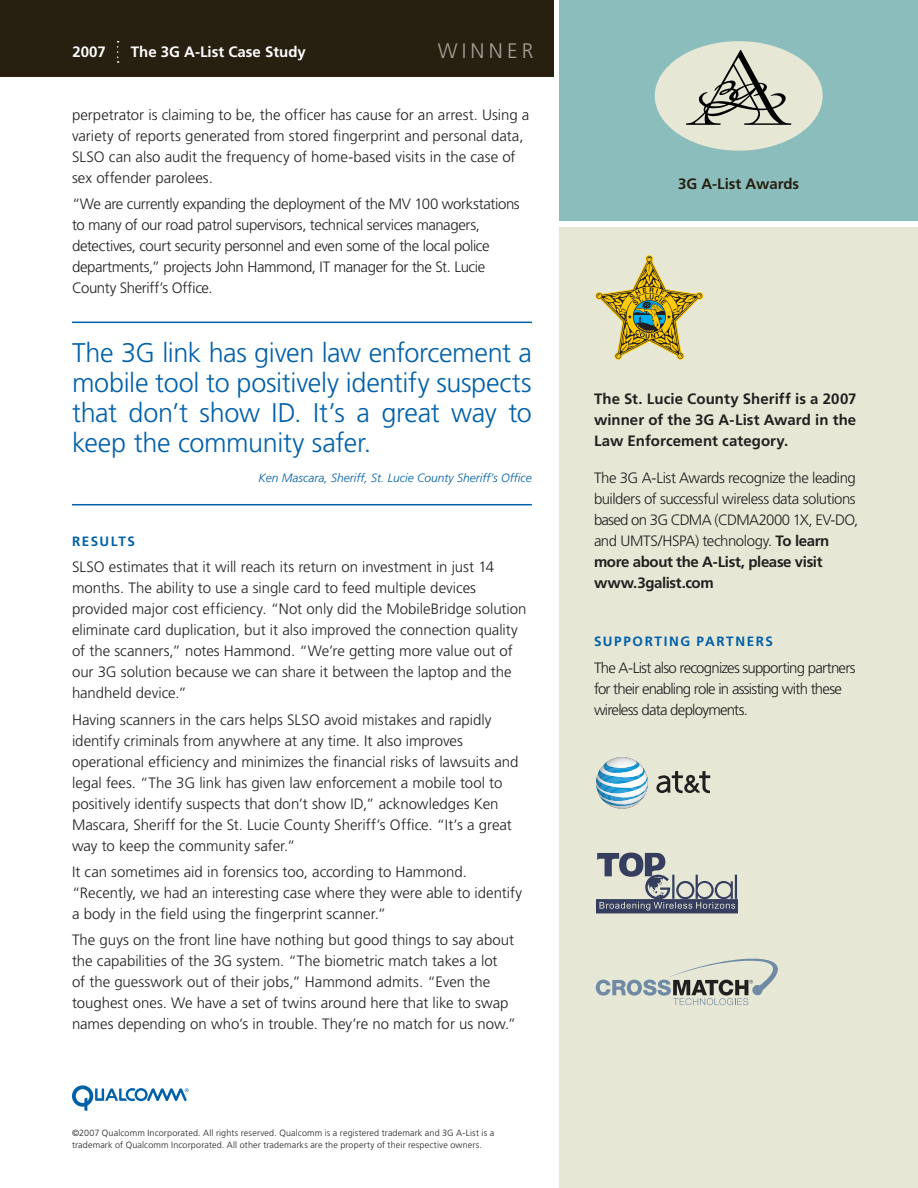
<style>
.page{position:relative;width:918px;height:1188px;background:#fff}
.page>*{position:absolute;margin:0;border:0;box-sizing:border-box;transform-origin:0 0}
.t1{font:300 27px/30px "Frutiger";letter-spacing:-.015em;color:#0060a9;text-align:justify}
.t2{font:300 21px "Frutiger";letter-spacing:.2em;color:#a79f98}
.t3{font:300 15px/21px "Frutiger";letter-spacing:-.005em;color:#231f20}
.t4{font:300 15px/21px "Frutiger";letter-spacing:-.025em;color:#231f20}
.t5{font:300 15px/21px "Frutiger";letter-spacing:-.035em;color:#231f20}
.t6{font:300 15px/21px "Frutiger";letter-spacing:-.05em;color:#231f20}
.t7{font:700 15px/21px "Frutiger";letter-spacing:.005em;color:#231f20;text-align:justify}
.t8{font:700 15px "Frutiger";color:#fff}
.t9{font:700 15px "Frutiger";color:#271f10}
.t10{font:700 13.5px "Frutiger";letter-spacing:.115em;color:#0060a9}
.t11{font:italic 300 12px "Frutiger";color:#0060a9}
.t12{font:300 9px/12px "Frutiger";letter-spacing:.015em;color:#231f20}
.s1{font-weight:700}
</style>
<div class="page">
<div style="left:559px;top:227px;width:359px;height:961px;background:#e7e7d6"></div>
<div style="left:0;top:0;width:554px;height:77px;background:#271f10"></div>
<svg style="left:117px;top:41px;width:2px;height:22px"></svg>
<div style="left:560px;top:0;width:358px;height:221px;background:#8cbdbd"></div>
<svg style="left:72px;top:1085px;width:117px;height:26px"></svg>
<div style="left:655px;top:41px;width:168px;height:110px;background:#e7e7d6;border-radius:50%"></div>
<svg style="left:686px;top:50px;width:105px;height:75px"></svg>
<svg style="left:656px;top:771px;width:54px;height:22px"></svg>
<svg style="left:596px;top:757px;width:52px;height:52px"></svg>
<svg style="left:604px;top:761px;width:42px;height:42px"></svg>
<svg style="left:605px;top:761px;width:41px;height:41px"></svg>
<svg style="left:606px;top:761px;width:40px;height:41px"></svg>
<svg style="left:606px;top:762px;width:40px;height:39px"></svg>
<svg style="left:607px;top:762px;width:38px;height:39px"></svg>
<svg style="left:607px;top:762px;width:38px;height:38px"></svg>
<svg style="left:608px;top:762px;width:37px;height:38px"></svg>
<svg style="left:608px;top:763px;width:37px;height:37px"></svg>
<svg style="left:608px;top:763px;width:37px;height:36px"></svg>
<svg style="left:609px;top:763px;width:36px;height:36px"></svg>
<svg style="left:609px;top:764px;width:35px;height:34px"></svg>
<svg style="left:610px;top:764px;width:34px;height:34px"></svg>
<svg style="left:611px;top:764px;width:33px;height:33px"></svg>
<svg style="left:612px;top:765px;width:32px;height:32px"></svg>
<svg style="left:612px;top:765px;width:32px;height:31px"></svg>
<svg style="left:612px;top:765px;width:31px;height:31px"></svg>
<svg style="left:613px;top:765px;width:30px;height:31px"></svg>
<svg style="left:613px;top:766px;width:30px;height:29px"></svg>
<svg style="left:614px;top:766px;width:29px;height:29px"></svg>
<svg style="left:596px;top:853px;width:142px;height:60px"></svg>
<svg style="left:595px;top:255px;width:109px;height:105px"></svg>
<svg style="left:596px;top:959px;width:182px;height:46px"></svg>
<hr style="left:72px;top:322px;width:460px;height:1px;background:#0060a9">
<hr style="left:72px;top:504px;width:460px;height:1px;background:#0060a9">
<p class="t8" style="left:72px;top:43px;width:35px">2007</p>
<p class="t8" style="left:131px;top:43px;width:177px">The 3G A-List Case Study</p>
<h2 class="t2" style="left:438px;top:38px;width:97px">WINNER</h2>
<p class="t3" style="left:72px;top:104px;width:459px">perpetrator is claiming to be, the officer has cause for an arrest. Using a variety of reports generated from stored fingerprint and personal data, SLSO can also audit the frequency of home-based visits in the case of sex offender parolees.</p>
<p class="t4" style="left:72px;top:193px;width:449px">“We are currently expanding the deployment of the MV 100 workstations to many of our road patrol supervisors, technical services managers, detectives, court security personnel and even some of the local police departments,” projects John Hammond, IT manager for the St. Lucie County Sheriff’s Office.</p>
<h1 class="t1" style="left:72px;top:338px;width:461px">The 3G link has given law enforcement a mobile tool to positively identify suspects that don’t show ID. It’s a great way to keep the community safer.</h1>
<p class="t11" style="left:258px;top:471px;width:275px">Ken Mascara, Sheriff, St. Lucie County Sheriff’s Office</p>
<p class="t10" style="left:72px;top:533px;width:65px">RESULTS</p>
<p class="t3" style="left:72px;top:556px;width:456px">SLSO estimates that it will reach its return on investment in just 14 months. The ability to use a single card to feed multiple devices provided major cost efficiency. “Not only did the MobileBridge solution eliminate card duplication, but it also improved the connection quality of the scanners,” notes Hammond. “We’re getting more value out of our 3G solution because we can share it between the laptop and the handheld device.”</p>
<p class="t3" style="left:72px;top:709px;width:448px">Having scanners in the cars helps SLSO avoid mistakes and rapidly identify criminals from anywhere at any time. It also improves operational efficiency and minimizes the financial risks of lawsuits and legal fees. “The 3G link has given law enforcement a mobile tool to positively identify suspects that don’t show ID,” acknowledges Ken Mascara, Sheriff for the St. Lucie County Sheriff’s Office. “It’s a great way to keep the community safer.”</p>
<p class="t3" style="left:72px;top:861px;width:452px">It can sometimes aid in forensics too, according to Hammond. “Recently, we had an interesting case where they were able to identify a body in the field using the fingerprint scanner.”</p>
<p class="t3" style="left:72px;top:930px;width:446px">The guys on the front line have nothing but good things to say about the capabilities of the 3G system. “The biometric match takes a lot<br>of the guesswork out of their jobs,” Hammond admits. “Even the toughest ones. We have a set of twins around here that like to swap names depending on who’s in trouble. They’re no match for us now.”</p>
<p class="t12" style="left:72px;top:1127px;width:424px">©2007 Qualcomm Incorporated. All rights reserved. Qualcomm is a registered trademark and 3G A-List is a trademark of Qualcomm Incorporated. All other trademarks are the property of their respective owners.</p>
<p class="t9" style="left:678px;top:175px;width:123px">3G A-List Awards</p>
<p class="t7" style="left:594px;top:388px;width:264px">The St. Lucie County Sheriff is a 2007 winner of the 3G A-List Award in the Law Enforcement category.</p>
<p class="t5" style="left:594px;top:467px;width:266px">The 3G A-List Awards recognize the leading builders of successful wireless data solutions based on 3G CDMA (CDMA2000 1X, EV-DO, and UMTS/HSPA) technology. <span class="s1">To learn more about the A-List, please visit www.3galist.com</span></p>
<p class="t10" style="left:594px;top:634px;width:181px">SUPPORTING PARTNERS</p>
<p class="t6" style="left:594px;top:657px;width:263px">The A-List also recognizes supporting partners for their enabling role in assisting with these wireless data deployments.</p>
</div>
